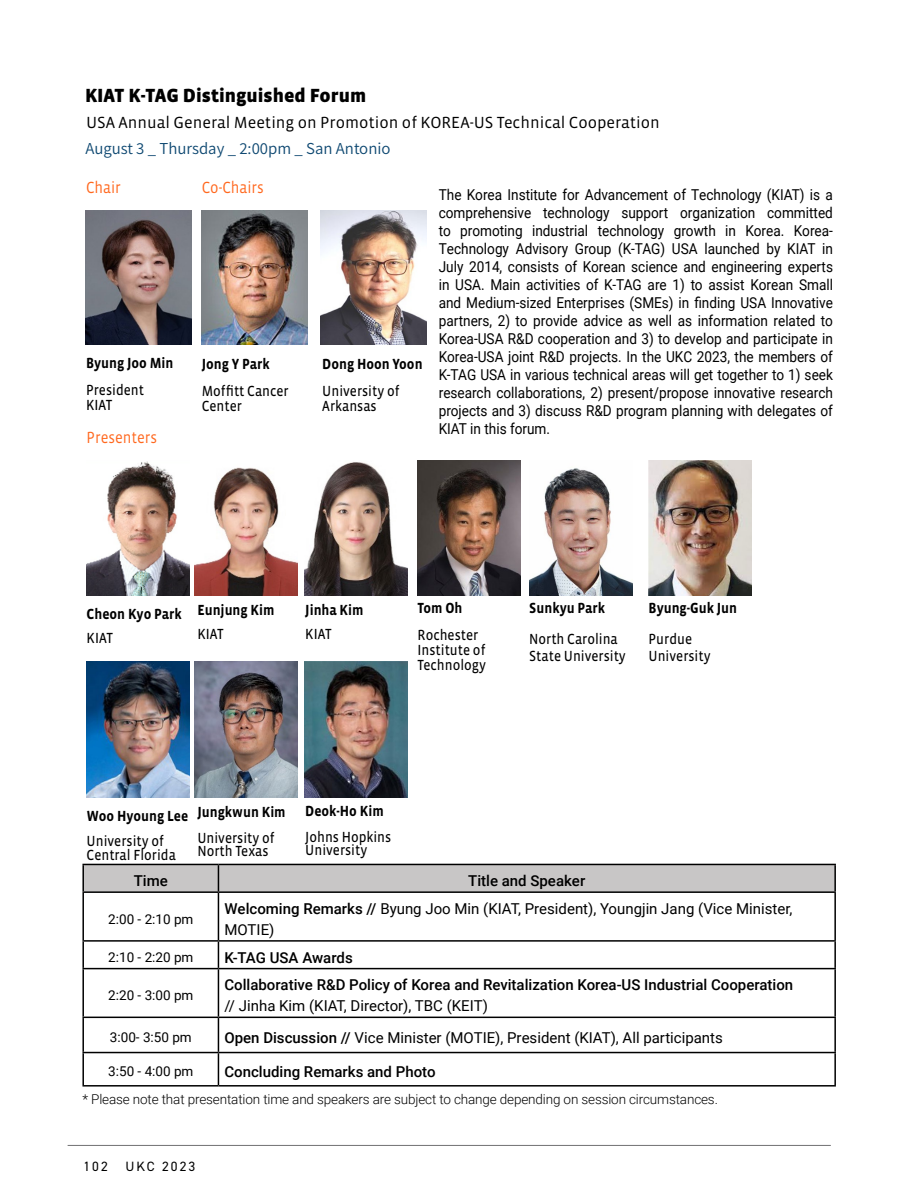
<style>
.page{position:relative;width:918px;height:1188px;background:#fff}
.page>*{position:absolute;margin:0;border:0;box-sizing:border-box;transform-origin:0 0}
.t1{font:900 19.5px "Vista Sans OTCE";color:#000}
.t2{font:16.5px "Vista Sans OTCE";color:#000}
.t3{font:16.5px "Vista Sans OTCE";color:#ff681e;scale:.9 1}
.t4{font:15px/18px "Roboto";color:#000;text-align:justify;scale:.91 1}
.t5{font:15px/15px "Vista Sans OTCE";color:#000;scale:.9 1}
.t6{font:15px/21px "Roboto";color:#000}
.t7{font:500 15px "Roboto";color:#000}
.t8{font:700 15px "Vista Sans OTCE";color:#000;scale:.9 1}
.t9{font:15px "Source Han Sans K";color:#0f4972}
.t10{font:300 13.5px "Roboto";letter-spacing:-.01em;color:#000}
.t11{font:13.5px "Roboto";color:#000}
.t12{font:13.5px "DIN2014";letter-spacing:.15em;color:#000}
.s1{font-weight:500}
</style>
<div class="page">
<hr style="left:82px;top:864px;width:136px;height:1px;background:#000">
<hr style="left:82px;top:865px;width:2px;height:26px;background:#000">
<hr style="left:218px;top:864px;width:618px;height:1px;background:#000">
<svg style="left:83px;top:864px;width:751px;height:27px"></svg>
<hr style="left:834px;top:865px;width:2px;height:26px;background:#000">
<hr style="left:82px;top:891px;width:136px;height:2px;background:#000">
<hr style="left:82px;top:893px;width:2px;height:47px;background:#000">
<hr style="left:218px;top:891px;width:618px;height:2px;background:#000">
<hr style="left:218px;top:893px;width:1px;height:47px;background:#000">
<hr style="left:834px;top:893px;width:2px;height:47px;background:#000">
<hr style="left:82px;top:940px;width:136px;height:2px;background:#000">
<hr style="left:82px;top:942px;width:2px;height:26px;background:#000">
<hr style="left:218px;top:940px;width:618px;height:2px;background:#000">
<svg style="left:218px;top:942px;width:1px;height:26px"></svg>
<hr style="left:834px;top:942px;width:2px;height:26px;background:#000">
<hr style="left:82px;top:968px;width:136px;height:1px;background:#000">
<hr style="left:82px;top:969px;width:2px;height:48px;background:#000">
<hr style="left:218px;top:968px;width:618px;height:1px;background:#000">
<hr style="left:218px;top:969px;width:1px;height:48px;background:#000">
<hr style="left:834px;top:969px;width:2px;height:48px;background:#000">
<hr style="left:82px;top:1017px;width:136px;height:1px;background:#000">
<hr style="left:82px;top:1018px;width:2px;height:34px;background:#000">
<hr style="left:218px;top:1017px;width:618px;height:1px;background:#000">
<hr style="left:218px;top:1018px;width:1px;height:34px;background:#000">
<hr style="left:834px;top:1018px;width:2px;height:34px;background:#000">
<hr style="left:82px;top:1052px;width:136px;height:1px;background:#000">
<hr style="left:82px;top:1053px;width:2px;height:32px;background:#000">
<hr style="left:218px;top:1052px;width:618px;height:1px;background:#000">
<hr style="left:218px;top:1053px;width:1px;height:32px;background:#000">
<hr style="left:834px;top:1053px;width:2px;height:32px;background:#000">
<hr style="left:82px;top:1085px;width:136px;height:2px;background:#000">
<hr style="left:218px;top:1085px;width:618px;height:2px;background:#000">
<img style="left:85px;top:211px;width:106px;height:134px">
<img style="left:87px;top:461px;width:103px;height:134px">
<img style="left:195px;top:467px;width:103px;height:128px">
<img style="left:305px;top:462px;width:103px;height:133px">
<img style="left:418px;top:460px;width:103px;height:135px">
<img style="left:529px;top:468px;width:103px;height:127px">
<img style="left:202px;top:211px;width:106px;height:134px">
<img style="left:321px;top:211px;width:106px;height:134px">
<img style="left:649px;top:460px;width:103px;height:135px">
<img style="left:87px;top:662px;width:103px;height:135px">
<img style="left:195px;top:662px;width:103px;height:135px">
<img style="left:305px;top:662px;width:103px;height:135px">
<hr style="left:68px;top:1145px;width:763px;height:1px;background:#717172">
<h1 class="t1" style="left:85px;top:84px;width:283px">KIAT K-TAG Distinguished Forum</h1>
<p class="t9" style="left:85px;top:140px;width:307px">August 3 _ Thursday _ 2:00pm _ San Antonio</p>
<p class="t2" style="left:86px;top:113px;width:575px">USA Annual General Meeting on Promotion of KOREA-US Technical Cooperation</p>
<p class="t3" style="left:86px;top:178px;width:40px">Chair</p>
<p class="t3" style="left:202px;top:178px;width:71px">Co-Chairs</p>
<p class="t8" style="left:86px;top:354px;width:99px">Byung Joo Min</p>
<p class="t5" style="left:86px;top:382px;width:66px">President<br>KIAT</p>
<p class="t3" style="left:87px;top:428px;width:80px">Presenters</p>
<p class="t8" style="left:202px;top:356px;width:77px">Jong Y Park</p>
<p class="t5" style="left:202px;top:384px;width:98px">Moffitt Cancer<br>Center</p>
<p class="t8" style="left:322px;top:356px;width:113px">Dong Hoon Yoon</p>
<p class="t5" style="left:322px;top:384px;width:87px">University of<br>Arkansas</p>
<p class="t4" style="left:439px;top:185px;width:435px">The Korea Institute for Advancement of Technology (KIAT) is a comprehensive technology support organization committed to promoting industrial technology growth in Korea. Korea-Technology Advisory Group (K-TAG) USA launched by KIAT in July 2014, consists of Korean science and engineering experts in USA. Main activities of K-TAG are 1) to assist Korean Small and Medium-sized Enterprises (SMEs) in finding USA Innovative partners, 2) to provide advice as well as information related to Korea-USA R&amp;D cooperation and 3) to develop and participate in Korea-USA joint R&amp;D projects. In the UKC 2023, the members of K-TAG USA in various technical areas will get together to 1) seek research collaborations, 2) present/propose innovative research projects and 3) discuss R&amp;D program planning with delegates of KIAT in this forum.</p>
<p class="t8" style="left:87px;top:605px;width:107px">Cheon Kyo Park</p>
<p class="t5" style="left:87px;top:630px;width:31px">KIAT</p>
<p class="t8" style="left:197px;top:602px;width:87px">Eunjung Kim</p>
<p class="t5" style="left:197px;top:627px;width:31px">KIAT</p>
<p class="t8" style="left:305px;top:601px;width:66px">Jinha Kim</p>
<p class="t5" style="left:305px;top:626px;width:31px">KIAT</p>
<p class="t8" style="left:418px;top:599px;width:51px">Tom Oh</p>
<p class="t5" style="left:418px;top:627px;width:78px">Rochester<br>Institute of<br>Technology</p>
<p class="t8" style="left:529px;top:599px;width:86px">Sunkyu Park</p>
<p class="t5" style="left:529px;top:631px;width:109px;line-height:16.5px">North Carolina<br>State University</p>
<p class="t8" style="left:649px;top:599px;width:100px">Byung-Guk Jun</p>
<p class="t5" style="left:649px;top:631px;width:70px;line-height:16.5px">Purdue<br>University</p>
<p class="t8" style="left:87px;top:807px;width:114px">Woo Hyoung Lee</p>
<p class="t5" style="left:87px;top:834px;width:101px;line-height:13.5px">University of<br>Central Florida</p>
<p class="t8" style="left:197px;top:804px;width:100px">Jungkwun Kim</p>
<p class="t5" style="left:197px;top:831px;width:87px;line-height:13.5px">University of<br>North Texas</p>
<p class="t8" style="left:305px;top:803px;width:89px">Deok-Ho Kim</p>
<p class="t5" style="left:305px;top:830px;width:97px;line-height:13.5px">Johns Hopkins<br>University</p>
<p class="t7" style="left:134px;top:870px;width:36px">Time</p>
<p class="t7" style="left:468px;top:870px;width:119px">Title and Speaker</p>
<p class="t11" style="left:108px;top:909px;width:87px">2:00 - 2:10 pm</p>
<p class="t6" style="left:224px;top:898px;width:570px"><span class="s1">Welcoming Remarks //</span> Byung Joo Min (KIAT, President), Youngjin Jang (Vice Minister,<br>MOTIE)</p>
<p class="t11" style="left:108px;top:948px;width:87px">2:10 - 2:20 pm</p>
<p class="t7" style="left:224px;top:947px;width:130px">K-TAG USA Awards</p>
<p class="t11" style="left:108px;top:986px;width:87px">2:20 - 3:00 pm</p>
<p class="t7" style="left:224px;top:974px;width:570px">Collaborative R&amp;D Policy of Korea and Revitalization Korea-US Industrial Cooperation</p>
<p class="t6" style="left:224px;top:995px;width:265px">// Jinha Kim (KIAT, Director), TBC (KEIT)</p>
<p class="t11" style="left:110px;top:1028px;width:83px">3:00- 3:50 pm</p>
<p class="t6" style="left:224px;top:1026px;width:500px"><span class="s1">Open Discussion //</span> Vice Minister (MOTIE), President (KIAT), All participants</p>
<p class="t11" style="left:108px;top:1062px;width:87px">3:50 - 4:00 pm</p>
<p class="t7" style="left:224px;top:1061px;width:213px">Concluding Remarks and Photo</p>
<p class="t10" style="left:82px;top:1089px;width:637px">* Please note that presentation time and speakers are subject to change depending on session circumstances.</p>
<p class="t12" style="left:84px;top:1158px;width:26px">102</p>
<p class="t12" style="left:125px;top:1158px;width:71px">UKC 2023</p>
</div>
